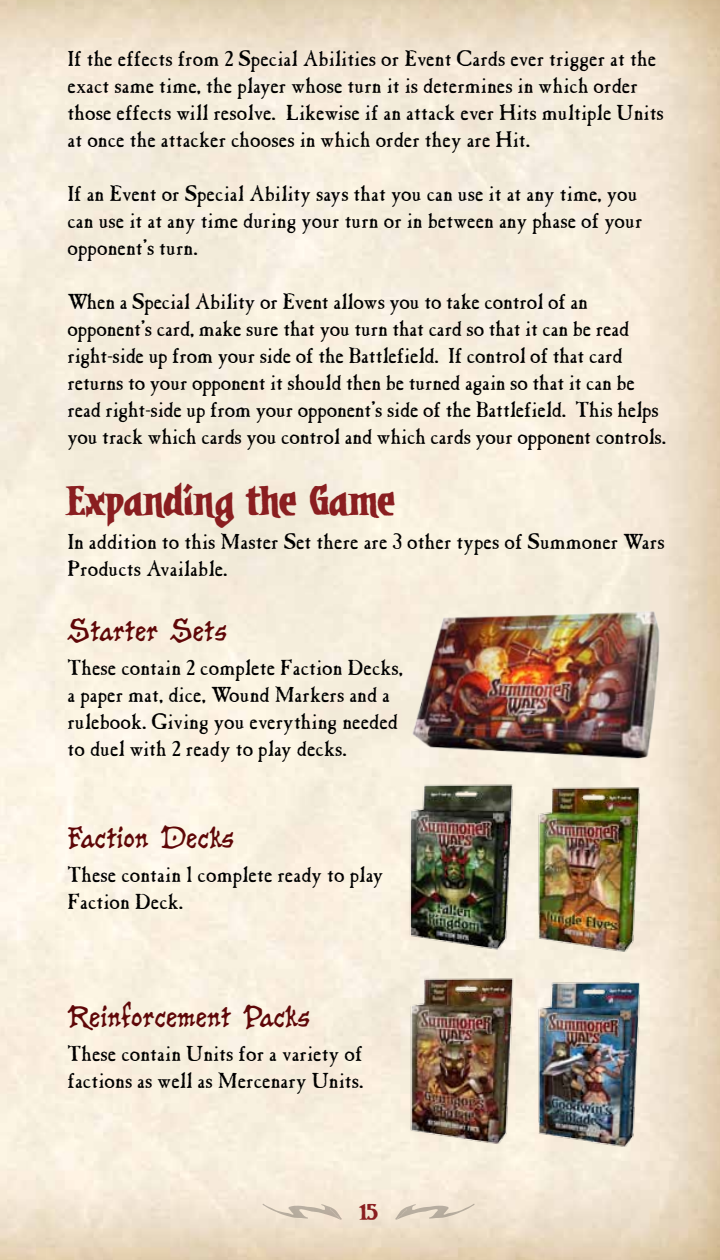
<style>
.page{position:relative;width:720px;height:1260px;background:#fff}
.page>*{position:absolute;margin:0;border:0;box-sizing:border-box;transform-origin:0 0}
.t1{font:50px "Dwarven Axe BB";color:#8a1e20}
.t2{font:31.25px "Old Crone BB";color:#5f0708}
.t3{font:27.5px "Dwarven Axe BB";color:#8a1e20}
.t4{font:22.5px/27px "Casablanca Antique Plain";color:#000}
</style>
<div class="page">
<svg style="left:395px;top:1204px;width:80px;height:16px"></svg>
<svg style="left:263px;top:1204px;width:79px;height:16px"></svg>
<img style="left:406px;top:604px;width:263px;height:167px">
<img style="left:407px;top:783px;width:108px;height:167px">
<img style="left:534px;top:785px;width:108px;height:168px">
<img style="left:407px;top:977px;width:108px;height:168px">
<img style="left:534px;top:979px;width:108px;height:168px">
<p class="t4" style="left:68px;top:46px;width:598px">If the effects from 2 Special Abilities or Event Cards ever trigger at the exact same time, the player whose turn it is determines in which order those effects will resolve. Likewise if an attack ever Hits multiple Units at once the attacker chooses in which order they are Hit.</p>
<p class="t4" style="left:68px;top:181px;width:577px">If an Event or Special Ability says that you can use it at any time, you can use it at any time during your turn or in between any phase of your opponent’s turn.</p>
<p class="t4" style="left:68px;top:289px;width:600px">When a Special Ability or Event allows you to take control of an opponent’s card, make sure that you turn that card so that it can be read right-side up from your side of the Battlefield. If control of that card returns to your opponent it should then be turned again so that it can be read right-side up from your opponent’s side of the Battlefield. This helps you track which cards you control and which cards your opponent controls.</p>
<h1 class="t1" style="left:68px;top:474px;width:329px">Expanding the Game</h1>
<p class="t4" style="left:68px;top:529px;width:599px">In addition to this Master Set there are 3 other types of Summoner Wars<br>Products Available.</p>
<h2 class="t2" style="left:68px;top:609px;width:161px">Starter Sets</h2>
<p class="t4" style="left:68px;top:655px;width:337px">These contain 2 complete Faction Decks, a paper mat, dice, Wound Markers and a rulebook. Giving you everything needed to duel with 2 ready to play decks.</p>
<h2 class="t2" style="left:68px;top:815px;width:168px">Faction Decks</h2>
<p class="t4" style="left:68px;top:862px;width:317px">These contain 1 complete ready to play<br>Faction Deck.</p>
<h2 class="t2" style="left:68px;top:995px;width:244px">Reinforcement Packs</h2>
<p class="t4" style="left:68px;top:1041px;width:298px">These contain Units for a variety of factions as well as Mercenary Units.</p>
<p class="t3" style="left:359px;top:1197px;width:20px">15</p>
</div>
